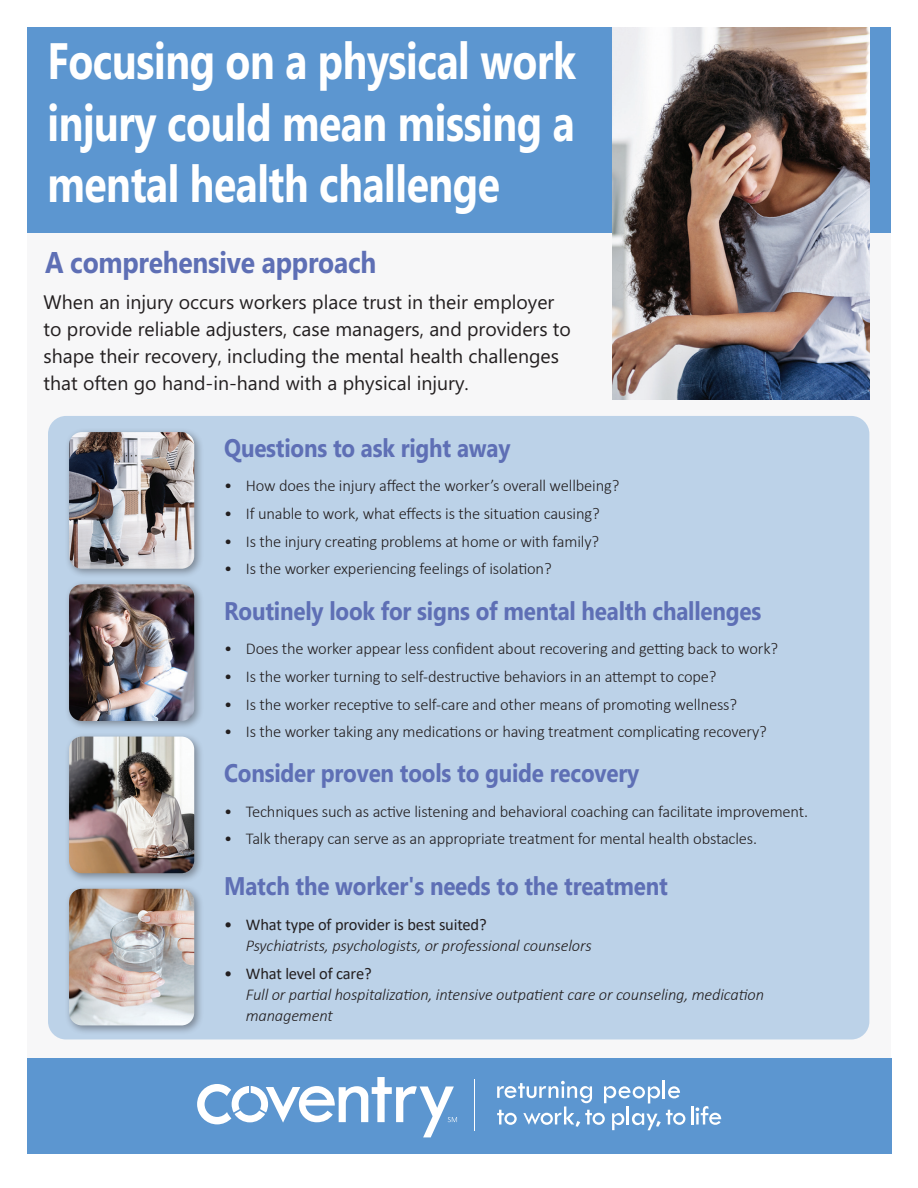
<style>
.page{position:relative;width:918px;height:1188px;background:#fff}
.page>*{position:absolute;margin:0;border:0;box-sizing:border-box;transform-origin:0 0}
.t1{font:700 51.15px/61.5px "Microsoft Phags Pa";letter-spacing:-.01em;color:#fff;text-align:justify;scale:.8 1}
.t2{font:700 30px "Microsoft Phags Pa";letter-spacing:-.01em;color:#5e6fb5;scale:.88 1}
.t3{font:700 25.5px "Microsoft Phags Pa";letter-spacing:-.01em;color:#5e6fb5;scale:.88 1}
.Body{font:19.5px/27px "Microsoft Phags Pa";color:#231f20}
.Bullets{font:300 16.5px "Calibri";letter-spacing:-.01em;color:#231f20}
.Bullets-2{font:italic 300 16.5px/21px "Calibri";letter-spacing:-.01em;color:#231f20}
.s1{font-weight:400;font-style:normal}
</style>
<div class="page">
<div style="left:27px;top:149px;width:864px;height:927px;background:#f7f7f8"></div>
<div style="left:27px;top:1058px;width:864px;height:95px;background:#5c96d0"></div>
<div style="left:27px;top:27px;width:864px;height:206px;background:#5c96d0"></div>
<svg style="left:497px;top:1080px;width:188px;height:50px"></svg>
<svg style="left:691px;top:1106px;width:30px;height:19px"></svg>
<hr style="left:474px;top:1080px;width:1px;height:51px;background:#fff">
<svg style="left:197px;top:1077px;width:260px;height:60px"></svg>
<img style="left:612px;top:27px;width:257px;height:373px">
<div style="left:48px;top:416px;width:821px;height:623px;background:#bcd2e8;border-radius:18px"></div>
<div style="left:65px;top:428px;width:139px;height:150px;background:#231f20;opacity:.41"></div>
<img style="left:69px;top:432px;width:125px;height:137px">
<div style="left:65px;top:580px;width:139px;height:151px;background:#231f20;opacity:.41"></div>
<img style="left:69px;top:584px;width:125px;height:137px">
<div style="left:65px;top:884px;width:139px;height:151px;background:#231f20;opacity:.41"></div>
<img style="left:69px;top:889px;width:125px;height:136px">
<div style="left:65px;top:732px;width:139px;height:151px;background:#231f20;opacity:.41"></div>
<img style="left:69px;top:737px;width:125px;height:136px">
<p class="t1" style="left:48px;top:27px;width:662px">Focusing on a physical work injury could mean missing a mental health challenge</p>
<p class="t2" style="left:45px;top:241px;width:378px">A comprehensive approach</p>
<p class="Body" style="left:44px;top:287px;width:529px">When an injury occurs workers place trust in their employer to provide reliable adjusters, case managers, and providers to shape their recovery, including the mental health challenges that often go hand-in-hand with a physical injury.</p>
<p class="t3" style="left:224px;top:429px;width:327px">Questions to ask right away</p>
<p class="Bullets" style="left:224px;top:475px;width:397px">• How does the injury affect the worker’s overall wellbeing?</p>
<p class="Bullets" style="left:224px;top:503px;width:377px">• If unable to work, what effects is the situation causing?</p>
<p class="Bullets" style="left:224px;top:531px;width:376px">• Is the injury creating problems at home or with family?</p>
<p class="Bullets" style="left:224px;top:559px;width:329px">• Is the worker experiencing feelings of isolation?</p>
<p class="t3" style="left:224px;top:592px;width:612px">Routinely look for signs of mental health challenges</p>
<p class="Bullets" style="left:224px;top:638px;width:555px">• Does the worker appear less confident about recovering and getting back to work?</p>
<p class="Bullets" style="left:224px;top:666px;width:494px">• Is the worker turning to self-destructive behaviors in an attempt to cope?</p>
<p class="Bullets" style="left:224px;top:694px;width:514px">• Is the worker receptive to self-care and other means of promoting wellness?</p>
<p class="Bullets" style="left:224px;top:722px;width:544px">• Is the worker taking any medications or having treatment complicating recovery?</p>
<p class="t3" style="left:224px;top:755px;width:473px">Consider proven tools to guide recovery</p>
<p class="Bullets" style="left:224px;top:801px;width:585px">• Techniques such as active listening and behavioral coaching can facilitate improvement.</p>
<p class="Bullets" style="left:224px;top:829px;width:535px">• Talk therapy can serve as an appropriate treatment for mental health obstacles.</p>
<p class="t3" style="left:224px;top:868px;width:506px">Match the worker's needs to the treatment</p>
<p class="Bullets-2" style="left:246px;top:914px;width:348px;text-indent:-22px"><span class="s1">• What type of provider is best suited?<br></span>Psychiatrists, psychologists, or professional counselors</p>
<p class="Bullets-2" style="left:246px;top:963px;width:520px;text-indent:-22px"><span class="s1">• What level of care?<br></span>Full or partial hospitalization, intensive outpatient care or counseling, medication management</p>
</div>
